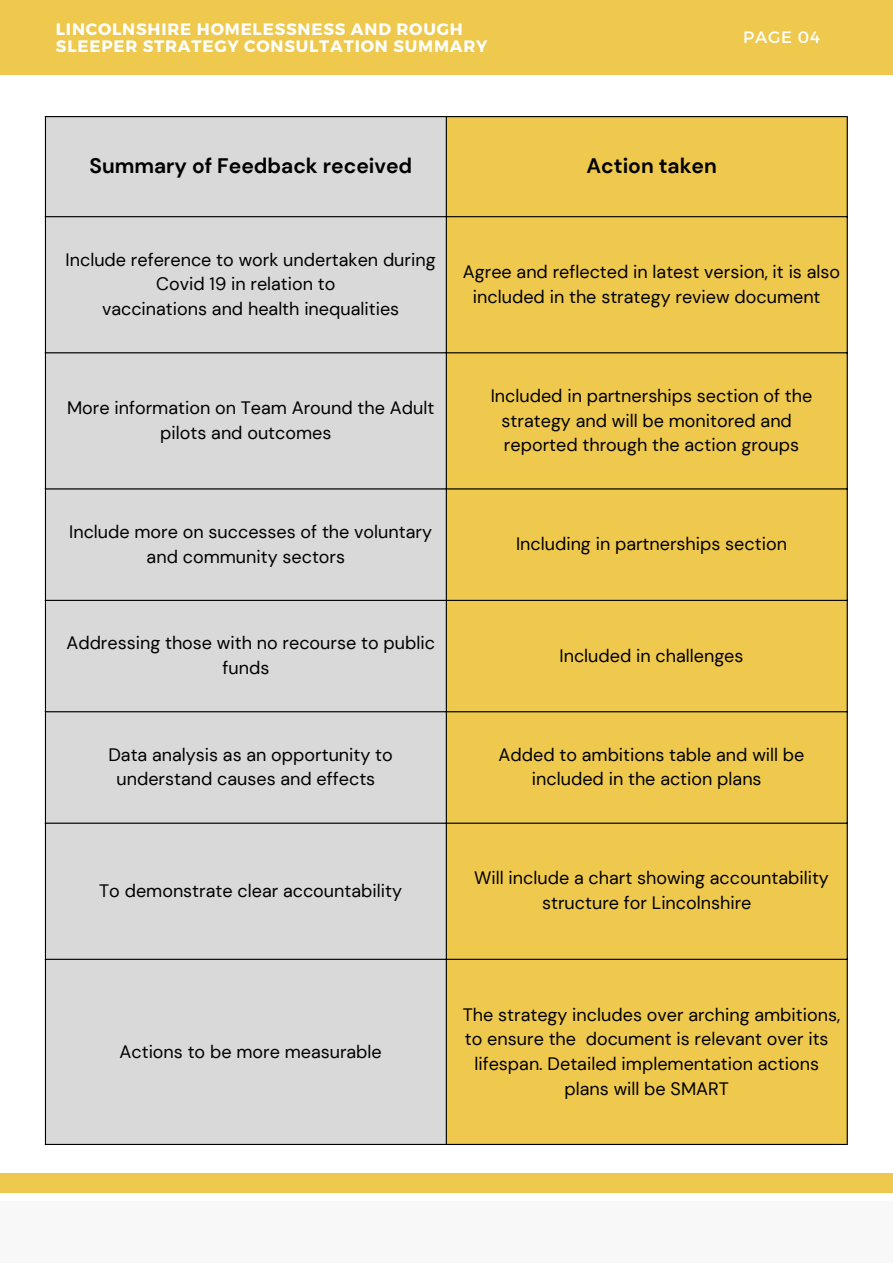
<style>
.page{position:relative;width:893px;height:1264px;background:#fff}
.page>*{position:absolute;margin:0;border:0;box-sizing:border-box;transform-origin:0 0}
.t1{font:700 21px "DM Sans";color:#000}
.t2{font:18px/24.8px "DM Sans";color:#000;text-align:center}
.t3{font:700 16.5px/16.8px "Montserrat";letter-spacing:.05em;color:#fff}
.t4{font:16.5px "Montserrat";letter-spacing:.05em;color:#fff}
</style>
<div class="page">
<div style="left:0;top:0;width:892px;height:74px;background:#eec94d"></div>
<div style="left:0;top:1201px;width:892px;height:61px;background:#f8f8f8"></div>
<div style="left:0;top:1173px;width:892px;height:19px;background:#eec94d"></div>
<div style="left:46px;top:117px;width:400px;height:1026px;background:#d9d9d9"></div>
<div style="left:447px;top:117px;width:399px;height:1026px;background:#eec94d"></div>
<hr style="left:45px;top:117px;width:1px;height:1026px;background:#000">
<hr style="left:446px;top:117px;width:1px;height:1026px;background:#000">
<hr style="left:846px;top:117px;width:1px;height:1026px;background:#000">
<hr style="left:45px;top:116px;width:802px;height:1px;background:#000">
<hr style="left:45px;top:216px;width:802px;height:1px;background:#000">
<hr style="left:45px;top:352px;width:802px;height:1px;background:#000">
<hr style="left:45px;top:488px;width:802px;height:1px;background:#000">
<hr style="left:45px;top:600px;width:802px;height:1px;background:#000">
<hr style="left:45px;top:711px;width:802px;height:1px;background:#000">
<hr style="left:45px;top:822px;width:802px;height:1px;background:#000">
<hr style="left:45px;top:958px;width:802px;height:1px;background:#000">
<hr style="left:45px;top:1143px;width:802px;height:1px;background:#000">
<p class="t3" style="left:56px;top:20px;width:433px">LINCOLNSHIRE HOMELESSNESS AND ROUGH<br>SLEEPER STRATEGY CONSULTATION SUMMARY</p>
<p class="t4" style="left:743px;top:27px;width:79px">PAGE 04</p>
<p class="t1" style="left:89px;top:152px;width:324px">Summary of Feedback received</p>
<p class="t1" style="left:586px;top:152px;width:132px">Action taken</p>
<p class="t2" style="left:66px;top:247px;width:371px">Include reference to work undertaken during<br>Covid 19 in relation to<br>vaccinations and health inequalities</p>
<p class="t2" style="left:67px;top:395px;width:369px">More information on Team Around the Adult pilots and outcomes</p>
<p class="t2" style="left:69px;top:519px;width:364px">Include more on successes of the voluntary and community sectors</p>
<p class="t2" style="left:66px;top:630px;width:370px">Addressing those with no recourse to public funds</p>
<p class="t2" style="left:463px;top:259px;width:378px">Agree and reflected in latest version, it is also included in the strategy review document</p>
<p class="t2" style="left:490px;top:383px;width:323px">Included in partnerships section of the strategy and will be monitored and reported through the action groups</p>
<p class="t2" style="left:516px;top:531px;width:272px">Including in partnerships section</p>
<p class="t2" style="left:559px;top:643px;width:185px">Included in challenges</p>
<p class="t2" style="left:108px;top:742px;width:286px">Data analysis as an opportunity to understand causes and effects</p>
<p class="t2" style="left:498px;top:742px;width:307px">Added to ambitions table and will be included in the action plans</p>
<p class="t2" style="left:99px;top:878px;width:304px">To demonstrate clear accountability</p>
<p class="t2" style="left:119px;top:1039px;width:264px">Actions to be more measurable</p>
<p class="t2" style="left:474px;top:866px;width:356px">Will include a chart showing accountability structure for Lincolnshire</p>
<p class="t2" style="left:463px;top:1002px;width:379px">The strategy includes over arching ambitions, to ensure the document is relevant over its lifespan. Detailed implementation actions plans will be SMART</p>
</div>
